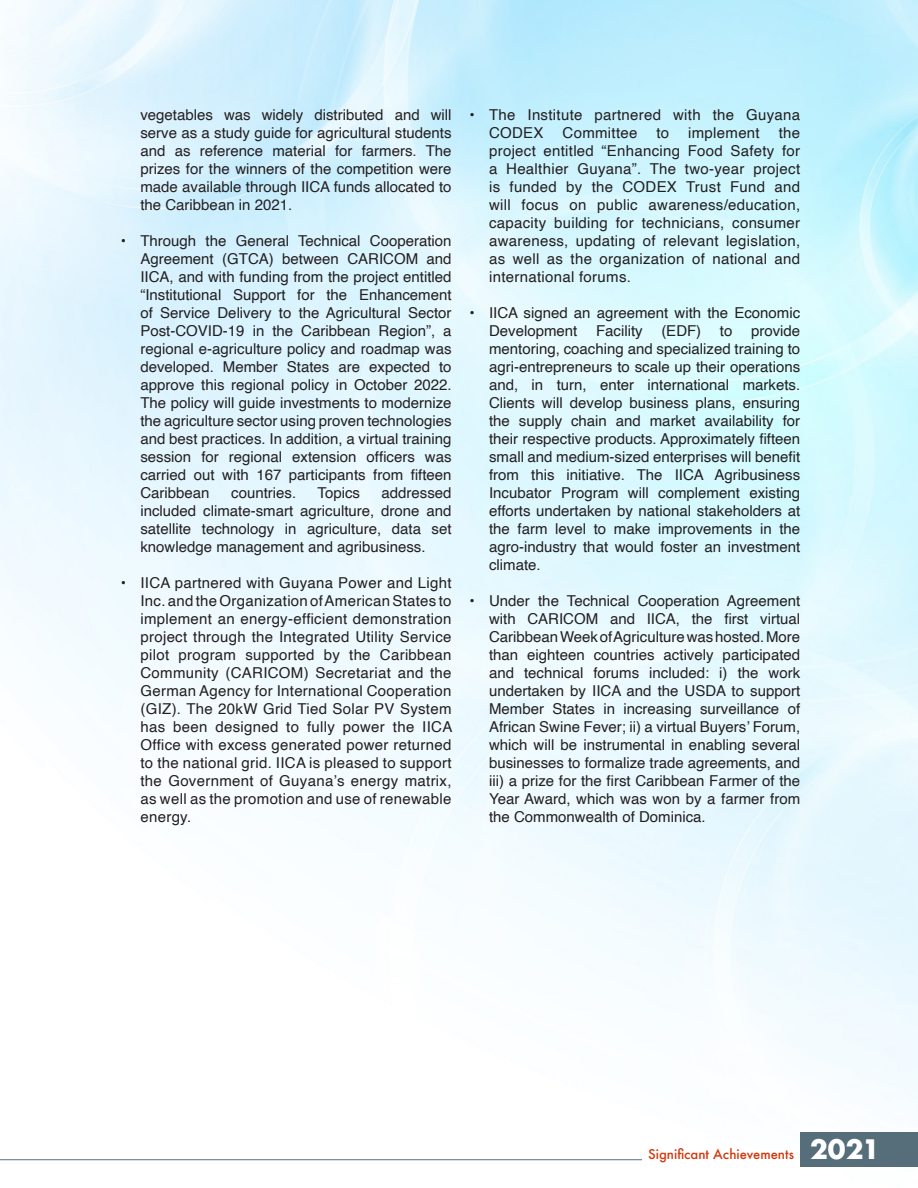
<style>
.page{position:relative;width:918px;height:1188px;background:#fff}
.page>*{position:absolute;margin:0;border:0;box-sizing:border-box;transform-origin:0 0}
.t1{font:15px/18px "Helvetica";color:#231f20;text-align:justify}
.t2{font:15px/18px "Helvetica";letter-spacing:.02em;color:#231f20}
.t3{font:500 13.05px "Futura";color:#d2390e}
.s1{font-weight:700;font-size:26.1px;color:#fff}
</style>
<div class="page">
<hr style="left:0;top:1159px;width:642px;height:1px;background:#566e7a">
<div style="left:800px;top:1132px;width:118px;height:35px;background:#566e7a"></div>
<p class="t1" style="left:140px;top:106px;width:313px">vegetables was widely distributed and will serve as a study guide for agricultural students and as reference material for farmers. The prizes for the winners of the competition were made available through IICA funds allocated to the Caribbean in 2021.</p>
<p class="t1" style="left:140px;top:232px;width:313px;text-indent:-20px">• Through the General Technical Cooperation Agreement (GTCA) between CARICOM and IICA, and with funding from the project entitled “Institutional Support for the Enhancement of Service Delivery to the Agricultural Sector Post-COVID-19 in the Caribbean Region”, a regional e-agriculture policy and roadmap was developed. Member States are expected to approve this regional policy in October 2022.<br>The policy will guide investments to modernize the agriculture sector using proven technologies and best practices. In addition, a virtual training session for regional extension officers was carried out with 167 participants from fifteen Caribbean</p>
<p class="t1" style="left:140px;top:484px;width:313px;text-indent:241px">addressed included climate-smart agriculture, drone and satellite technology in agriculture, data set knowledge management and agribusiness.</p>
<p class="t1" style="left:140px;top:574px;width:313px;text-indent:-20px">• IICA partnered with Guyana Power and Light Inc. and the Organization of American States to implement an energy-efficient demonstration project through the Integrated Utility Service pilot program supported by the Caribbean Community (CARICOM) Secretariat and the German Agency for International Cooperation (GIZ). The 20kW Grid Tied Solar PV System has been designed to fully power the IICA Office with excess generated power returned to the national grid. IICA is pleased to support the Government of Guyana’s energy matrix, as well as the promotion and use of renewable energy.</p>
<p class="t1" style="left:231px;top:484px;width:67px">countries.</p>
<p class="t1" style="left:318px;top:484px;width:44px">Topics</p>
<p class="t2" style="left:489px;top:106px;width:313px;text-indent:-20px">• The Institute partnered with the Guyana<br>CODEX</p>
<p class="t2" style="left:563px;top:124px;width:76px">Committee</p>
<p class="t1" style="left:656px;top:124px;width:14px">to</p>
<p class="t2" style="left:688px;top:124px;width:73px">implement</p>
<p class="t1" style="left:489px;top:124px;width:313px;text-indent:290px">the project entitled “Enhancing Food Safety for a Healthier Guyana”. The two-year project is funded by the CODEX Trust Fund and will focus on public awareness/education, capacity building for technicians, consumer awareness, updating of relevant legislation, as well as the organization of national and international forums.</p>
<p class="t1" style="left:489px;top:304px;width:313px;text-indent:-20px">• IICA signed an agreement with the Economic Development Facility (EDF) to provide mentoring, coaching and specialized training to agri-entrepreneurs to scale up their operations and, in turn, enter international markets.<br>Clients will develop business plans, ensuring the supply chain and market availability for their respective products. Approximately fifteen small and medium-sized enterprises will benefit from this initiative. The IICA Agribusiness Incubator Program will complement existing efforts undertaken by national stakeholders at the farm level to make improvements in the agro-industry that would foster an investment climate.</p>
<p class="t1" style="left:489px;top:592px;width:313px;text-indent:-20px">• Under the Technical Cooperation Agreement with CARICOM and IICA, the first virtual Caribbean Week of Agriculture was hosted. More than eighteen countries actively participated and technical forums included: i) the work undertaken by IICA and the USDA to support Member States in increasing surveillance of African Swine Fever; ii) a virtual Buyers’ Forum, which will be instrumental in enabling several businesses to formalize trade agreements, and iii) a prize for the first Caribbean Farmer of the Year Award, which was won by a farmer from the Commonwealth of Dominica.</p>
<p class="t3" style="left:648px;top:1145px;width:233px">Significant Achievements <span class="s1">2021</span></p>
</div>
